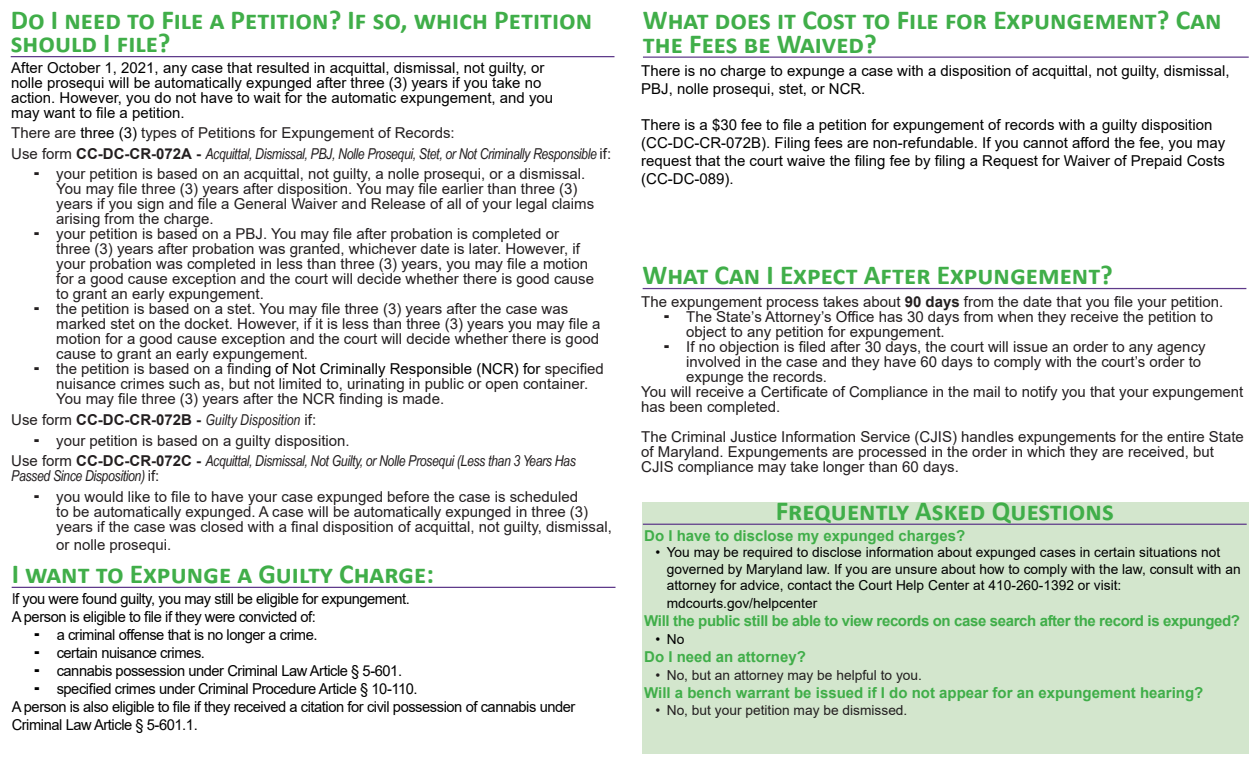
<style>
.page{position:relative;width:1260px;height:765px;background:#fff}
.page>*{position:absolute;margin:0;border:0;box-sizing:border-box;transform-origin:0 0}
.aheadrule{font:700 27.5px/23.8px "Calibri";color:#40ae49}
.t1{font:15px/15px "Arial";color:#231f20}
.t2{font:15px/18px "Arial";color:#000}
.t3{font:15px/18px "Arial";letter-spacing:-.03em;color:#000}
.t4{font:italic 15px/15px "Arial Narrow";letter-spacing:-.025em;color:#231f20}
.t5{font:700 15px "Arial";color:#40ae49}
.t6{font:700 15px "Arial";letter-spacing:-.025em;color:#40ae49}
.t7{font:italic 15px "Arial Narrow";color:#231f20}
.t8{font:13.75px/16.5px "Arial";color:#000}
.t9{font:13.75px "Arial";color:#231f20}
.s1{color:#000}
.s2{font-family:"Arial";font-style:normal}
.s3{font-family:"Arial";font-weight:700;font-style:normal}
.s4{color:#231f20}
.s5{font-weight:700}
</style>
<div class="page">
<div style="left:643px;top:502px;width:606px;height:252px;background:#d3e6cd"></div>
<hr style="left:643px;top:524px;width:604px;height:1px;background:#5e398a">
<hr style="left:12px;top:587px;width:604px;height:1px;background:#5e398a">
<hr style="left:643px;top:57px;width:606px;height:1px;background:#5e398a">
<hr style="left:11px;top:56px;width:603px;height:1px;background:#5e398a">
<hr style="left:643px;top:288px;width:603px;height:1px;background:#5e398a">
<p class="aheadrule" style="left:11px;top:7px;width:583px">Do I need to File a Petition? If so, which Petition should I file?</p>
<p class="t2" style="left:11px;top:60px;width:543px;line-height:15px">After October 1, 2021, any case that resulted in acquittal, dismissal, not guilty, or nolle prosequi will be automatically expunged after three (3) years if you take no action. However, you do not have to wait for the automatic expungement, and you may want to file a petition.</p>
<p class="t1" style="left:11px;top:125px;width:445px">There are <span class="s1">three (3)</span> types of Petitions for Expungement of Records:</p>
<p class="t4" style="left:11px;top:146px;width:602px"><span class="s2">Use form</span> <span class="s3">CC-DC-CR-072A -</span> Acquittal, Dismissal, PBJ, Nolle Prosequi, Stet, or Not Criminally Responsible <span class="s2">if:</span></p>
<p class="t1" style="left:56px;top:167px;width:540px">your petition is based on an acquittal, not guilty, a nolle prosequi, or a dismissal.<br>You may file three (3) years after disposition. You may file earlier than three (3) years if you sign and file a General Waiver and Release of all of your legal claims arising from the charge.</p>
<p class="t1" style="left:56px;top:227px;width:539px">your petition is based on a PBJ. You may file after probation is completed or three (3) years after probation was granted, whichever date is later. However, if your probation was completed in less than three (3) years, you may file a motion for a good cause exception and the court will decide whether there is good cause to grant an early expungement.</p>
<p class="t1" style="left:56px;top:302px;width:546px">the petition is based on a stet. You may file three (3) years after the case was marked stet on the docket. However, if it is less than three (3) years you may file a motion for a good cause exception and the court will decide whether there is good cause to grant an early expungement.</p>
<p class="t1" style="left:56px;top:362px;width:549px">the petition is based on a findin<span class="s1">g of Not Criminally Responsible (NCR) for</span> specified nuisance crimes such as, but not limited to, urinating in public or open container.<br>You may file three (3) years after the NCR finding is made.</p>
<p class="t7" style="left:11px;top:409px;width:307px"><span class="s2">Use form</span> <span class="s3">CC-DC-CR-072B -</span> Guilty Disposition <span class="s2">if:</span></p>
<p class="t1" style="left:56px;top:433px;width:295px">your petition is based on a guilty disposition.</p>
<p class="t4" style="left:11px;top:453px;width:566px"><span class="s2">Use form</span> <span class="s3">CC-DC-CR-072C -</span> Acquittal, Dismissal, Not Guilty, or Nolle Prosequi (Less than 3 Years Has<br>Passed Since Disposition) <span class="s2">if:</span></p>
<p class="t1" style="left:56px;top:489px;width:557px">you would like to file to have your case expunged before the case is scheduled<br>to be automatically expunged. A case will be automatically expunged in three (3) years if the case was closed with a final disposition of acquittal, not guilty, dismissal,</p>
<p class="t1" style="left:56px;top:537px;width:117px">or nolle prosequi.</p>
<p class="aheadrule" style="left:12px;top:562px;width:424px">I want to Expunge a Guilty Charge:</p>
<p class="t3" style="left:12px;top:590px;width:400px"><span class="s4">I</span>f you were found guilty, you may still be eligible for expungement.</p>
<p class="t3" style="left:12px;top:608px;width:306px">A person is eligible to file if they were convicted of:</p>
<p class="t3" style="left:57px;top:626px;width:262px">a criminal offense that is no longer a crime.</p>
<p class="t3" style="left:57px;top:644px;width:150px">certain nuisance crimes.</p>
<p class="t3" style="left:57px;top:662px;width:347px">cannabis possession under Criminal Law Article § 5-601.</p>
<p class="t3" style="left:57px;top:680px;width:362px">specified crimes under Criminal Procedure Article § 10-110.</p>
<p class="t3" style="left:12px;top:698px;width:565px">A person is also eligible to file if they received a citation for civil possession of cannabis under<br>Criminal Law Article § 5-601.1.</p>
<p class="aheadrule" style="left:643px;top:8px;width:580px">What does it Cost to File for Expungement? Can the Fees be Waived?</p>
<p class="t2" style="left:641px;top:61px;width:590px">There is no charge to expunge a case with a disposition of acquittal, not guilty, dismissal,<br>PBJ, nolle prosequi, stet, or NCR.</p>
<p class="t2" style="left:641px;top:115px;width:586px">There is a $30 fee to file a petition for expungement of records with a guilty disposition (CC-DC-CR-072B). Filing fees are non-refundable. If you cannot afford the fee, you may request that the court waive the filing fee by filing a Request for Waiver of Prepaid Costs (CC-DC-089).</p>
<p class="aheadrule" style="left:643px;top:263px;width:472px">What Can I Expect After Expungement?</p>
<p class="t1" style="left:641px;top:294px;width:584px">The expungement process takes about <span class="s5">90 days</span> from the date that you file your petition.</p>
<p class="t1" style="left:686px;top:309px;width:528px">The State’s Attorney’s Office has 30 days from when they receive the petition to object to any petition for expungement.</p>
<p class="t1" style="left:686px;top:339px;width:521px">If no objection is filed after 30 days, the court will issue an order to any agency involved in the case and they have 60 days to comply with the court’s order to expunge the records.</p>
<p class="t1" style="left:641px;top:384px;width:604px">You will receive a Certificate of Compliance in the mail to notify you that your expungement has been completed.</p>
<p class="t1" style="left:641px;top:429px;width:604px">The Criminal Justice Information Service (CJIS) handles expungements for the entire State of Maryland. Expungements are processed in the order in which they are received, but<br>CJIS compliance may take longer than 60 days.</p>
<p class="aheadrule" style="left:776px;top:499px;width:340px">Frequently Asked Questions</p>
<p class="t5" style="left:644px;top:525px;width:322px">Do I have to disclose my expunged charges?</p>
<p class="t8" style="left:667px;top:544px;width:575px;text-indent:-11px">• You may be required to disclose information about expunged cases in certain situations not governed by Maryland law. If you are unsure about how to comply with the law, consult with an attorney for advice, contact the Court Help Center at 410-260-1392 or visit:</p>
<p class="t8" style="left:667px;top:595px;width:152px">mdcourts.gov/helpcenter</p>
<p class="t6" style="left:644px;top:610px;width:597px">Will the public still be able to view records on case search after the record is expunged?</p>
<p class="t8" style="left:655px;top:631px;width:30px">• No</p>
<p class="t5" style="left:644px;top:646px;width:163px">Do I need an attorney?</p>
<p class="t9" style="left:655px;top:666px;width:268px">• No, but an attorney may be helpful to you.</p>
<p class="t5" style="left:644px;top:682px;width:561px">Will a bench warrant be issued if I do not appear for an expungement hearing?</p>
<p class="t9" style="left:655px;top:701px;width:253px">• No, but your petition may be dismissed.</p>
</div>
